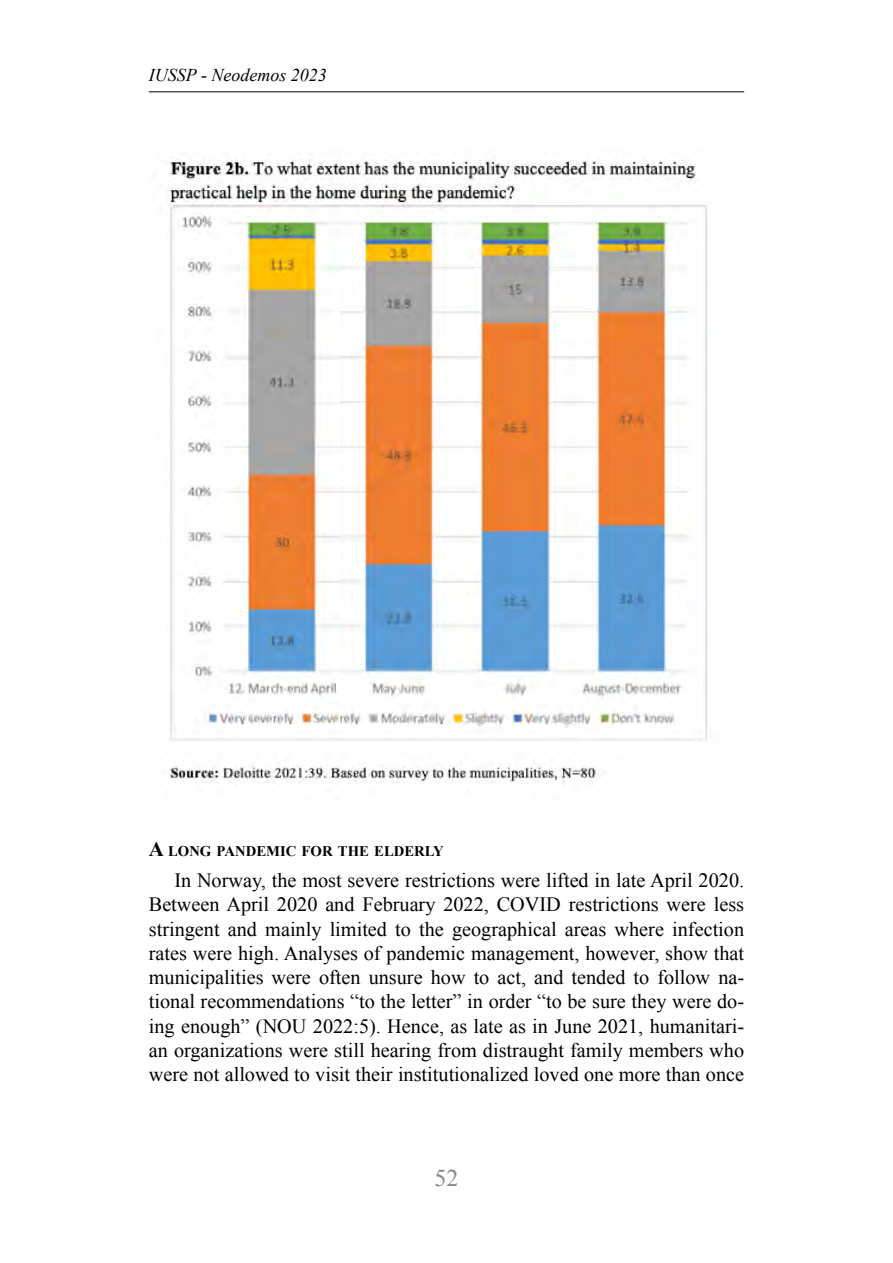
<style>
.page{position:relative;width:893px;height:1263px;background:#fff}
.page>*{position:absolute;margin:0;border:0;box-sizing:border-box;transform-origin:0 0}
.t1{font:24px "Times New Roman";color:#878787}
.t2{font:20.25px/24.3px "Times New Roman";color:#000;text-align:justify}
.t3{font:italic 18px "Times New Roman";color:#000}
.t4{font:700 14.7px "Times New Roman";color:#000}
.s1{font-size:21px}
</style>
<div class="page">
<hr style="left:149px;top:91px;width:595px;height:1px;background:#000">
<img style="left:166px;top:157px;width:541px;height:627px">
<p class="t3" style="left:149px;top:62px;width:180px">IUSSP - Neodemos 2023</p>
<p class="t4" style="left:149px;top:841px;width:297px"><span class="s1">A</span> LONG PANDEMIC FOR THE ELDERLY</p>
<p class="t2" style="left:149px;top:868px;width:597px;text-indent:26px">In Norway, the most severe restrictions were lifted in late April 2020.<br>Between April 2020 and February 2022, COVID restrictions were less stringent and mainly limited to the geographical areas where infection rates were high. Analyses of pandemic management, however, show that municipalities were often unsure how to act, and tended to follow na&shy;tional recommendations “to the letter” in order “to be sure they were do&shy;ing enough” (NOU 2022:5). Hence, as late as in June 2021, humanitari&shy;an organizations were still hearing from distraught family members who were not allowed to visit their institutionalized loved one more than once</p>
<p class="t1" style="left:434px;top:1162px;width:25px">52</p>
</div>
